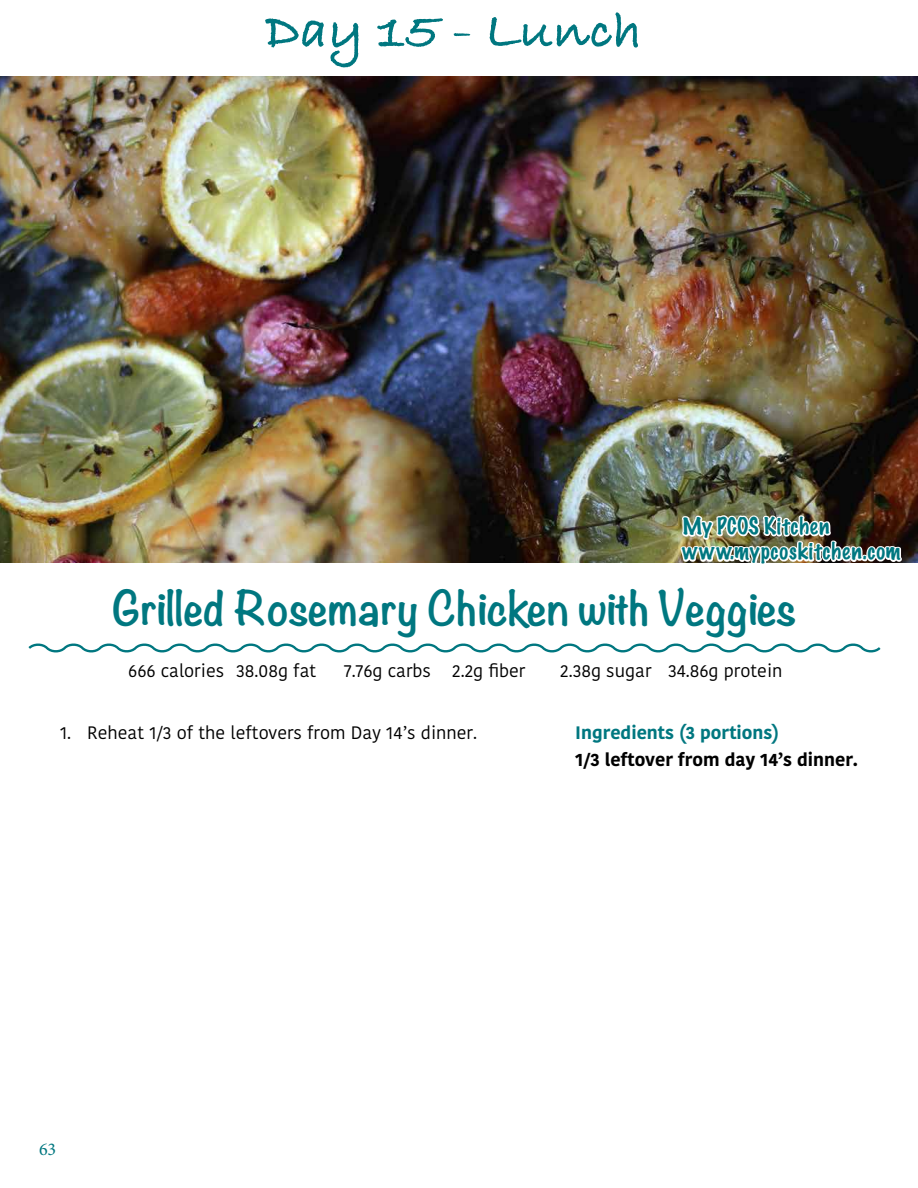
<style>
.page{position:relative;width:918px;height:1188px;background:#fff}
.page>*{position:absolute;margin:0;border:0;box-sizing:border-box;transform-origin:0 0}
.t1{font:700 54px "Bradley Hand ITCTT";color:#007780}
.t2{font:700 42px "Noteworthy";color:#007780}
.t3{font:100 21px/25.2px "Marker Felt";letter-spacing:.045em;color:#007780}
.t4{font:18px "Kohinoor Devanagari";color:#000}
.t5{font:700 18px "Kohinoor Devanagari";color:#000}
.t6{font:700 18px "Kohinoor Devanagari";color:#007780}
.t7{font:18px "Minion Pro";color:#007780}
</style>
<div class="page">
<img style="left:0;top:76px;width:918px;height:486px">
<img style="left:26px;top:383px;width:877px;height:270px">
<h1 class="t1" style="left:265px;top:-10px;width:378px">Day 15 - Lunch</h1>
<p class="t3" style="left:682px;top:513px;width:220px">My PCOS Kitchen www.mypcoskitchen.com</p>
<h2 class="t2" style="left:112px;top:571px;width:686px">Grilled Rosemary Chicken with Veggies</h2>
<p class="t4" style="left:128px;top:661px;width:190px">666 calories 38.08g fat</p>
<p class="t4" style="left:344px;top:661px;width:183px">7.76g carbs 2.2g fiber</p>
<p class="t4" style="left:560px;top:661px;width:224px">2.38g sugar 34.86g protein</p>
<p class="t4" style="left:60px;top:722px;width:419px">1. Reheat 1/3 of the leftovers from Day 14’s dinner.</p>
<p class="t6" style="left:575px;top:717px;width:205px">Ingredients (3 portions)</p>
<p class="t5" style="left:575px;top:744px;width:284px">1/3 leftover from day 14’s dinner.</p>
<p class="t7" style="left:39px;top:1137px;width:19px">63</p>
</div>
